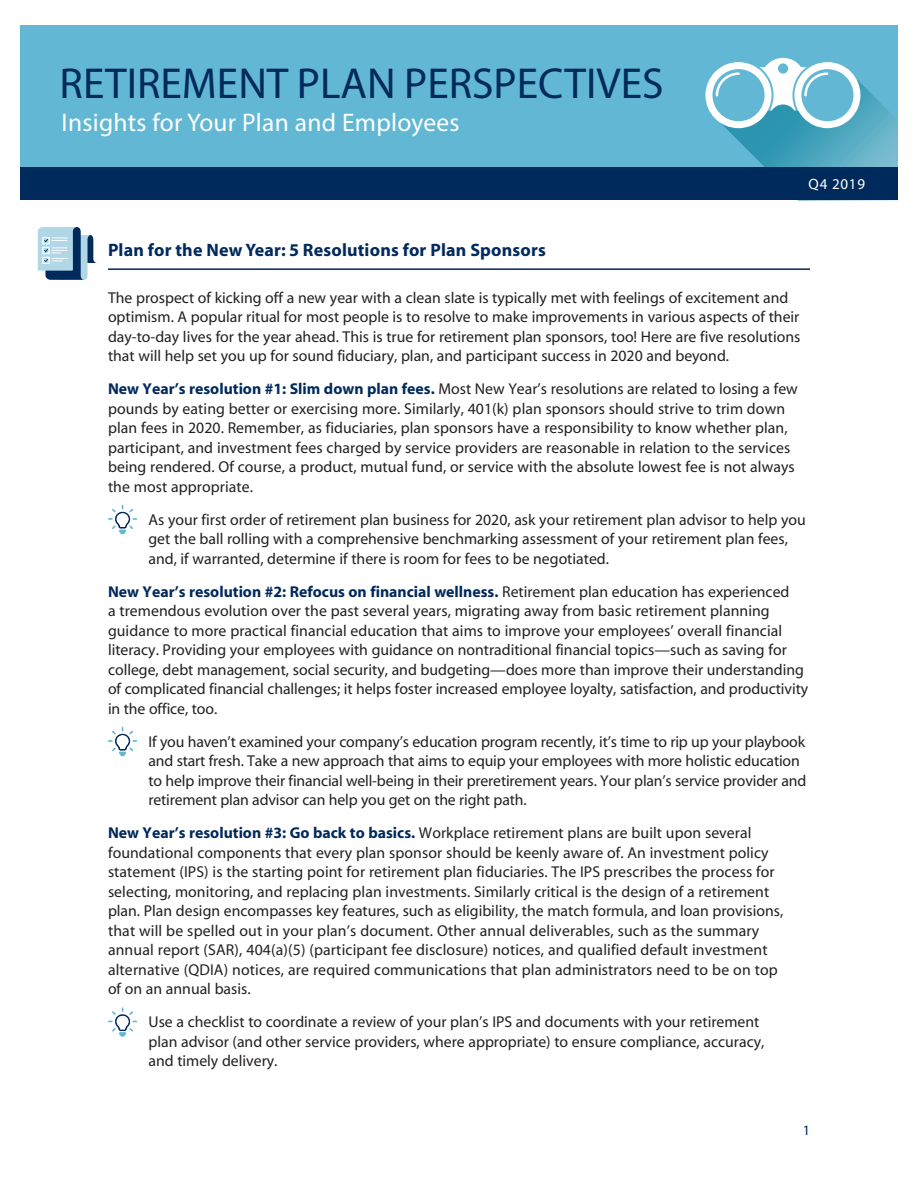
<style>
.page{position:relative;width:918px;height:1188px;background:#fff}
.page>*{position:absolute;margin:0;border:0;box-sizing:border-box;transform-origin:0 0}
.t1{font:43.5px "Myriad Pro";color:#00295c}
.t2{font:25.5px "Myriad Pro";letter-spacing:.01em;color:#fff}
.t3{font:700 18px "Myriad";letter-spacing:.01em;color:#00295c}
.t4{font:15.75px/19.5px "Myriad";color:#231f20}
.t5{font:15px "Myriad";letter-spacing:.05em;color:#fff}
.t6{font:14.25px "Myriad";color:#00295c}
.s1{font-weight:700;color:#00295c}
</style>
<div class="page">
<div style="left:20px;top:26px;width:878px;height:174px;background:#62b8d4"></div>
<svg style="left:705px;top:58px;width:193px;height:109px"></svg>
<div style="left:20px;top:167px;width:878px;height:33px;background:#00295c"></div>
<hr style="left:108px;top:268px;width:702px;height:2px;background:#00295c">
<svg style="left:38px;top:227px;width:59px;height:53px"></svg>
<svg style="left:108px;top:505px;width:29px;height:29px"></svg>
<svg style="left:108px;top:727px;width:29px;height:29px"></svg>
<svg style="left:108px;top:1007px;width:29px;height:30px"></svg>
<h1 class="t1" style="left:60px;top:56px;width:606px">RETIREMENT PLAN PERSPECTIVES</h1>
<h2 class="t2" style="left:61px;top:106px;width:400px">Insights for Your Plan and Employees</h2>
<p class="t5" style="left:809px;top:177px;width:58px">Q4 2019</p>
<p class="t3" style="left:108px;top:241px;width:439px">Plan for the New Year: 5 Resolutions for Plan Sponsors</p>
<p class="t4" style="left:108px;top:289px;width:694px">The prospect of kicking off a new year with a clean slate is typically met with feelings of excitement and optimism. A popular ritual for most people is to resolve to make improvements in various aspects of their day-to-day lives for the year ahead. This is true for retirement plan sponsors, too! Here are five resolutions that will help set you up for sound fiduciary, plan, and participant success in 2020 and beyond.</p>
<p class="t4" style="left:108px;top:380px;width:691px"><span class="s1">New Year’s resolution #1: Slim down plan fees.</span> Most New Year’s resolutions are related to losing a few pounds by eating better or exercising more. Similarly, 401(k) plan sponsors should strive to trim down plan fees in 2020. Remember, as fiduciaries, plan sponsors have a responsibility to know whether plan, participant, and investment fees charged by service providers are reasonable in relation to the services being rendered. Of course, a product, mutual fund, or service with the absolute lowest fee is not always the most appropriate.</p>
<p class="t4" style="left:148px;top:511px;width:659px">As your first order of retirement plan business for 2020, ask your retirement plan advisor to help you get the ball rolling with a comprehensive benchmarking assessment of your retirement plan fees, and, if warranted, determine if there is room for fees to be negotiated.</p>
<p class="t4" style="left:108px;top:583px;width:702px"><span class="s1">New Year’s resolution #2: Refocus on financial wellness.</span> Retirement plan education has experienced<br>a tremendous evolution over the past several years, migrating away from basic retirement planning guidance to more practical financial education that aims to improve your employees’ overall financial literacy. Providing your employees with guidance on nontraditional financial topics—such as saving for college, debt management, social security, and budgeting—does more than improve their understanding of complicated financial challenges; it helps foster increased employee loyalty, satisfaction, and productivity in the office, too.</p>
<p class="t4" style="left:148px;top:733px;width:659px">If you haven’t examined your company’s education program recently, it’s time to rip up your playbook and start fresh. Take a new approach that aims to equip your employees with more holistic education to help improve their financial well-being in their preretirement years. Your plan’s service provider and retirement plan advisor can help you get on the right path.</p>
<p class="t4" style="left:108px;top:824px;width:677px"><span class="s1">New Year’s resolution #3: Go back to basics.</span> Workplace retirement plans are built upon several foundational components that every plan sponsor should be keenly aware of. An investment policy statement (IPS) is the starting point for retirement plan fiduciaries. The IPS prescribes the process for selecting, monitoring, and replacing plan investments. Similarly critical is the design of a retirement plan. Plan design encompasses key features, such as eligibility, the match formula, and loan provisions, that will be spelled out in your plan’s document. Other annual deliverables, such as the summary annual report (SAR), 404(a)(5) (participant fee disclosure) notices, and qualified default investment alternative (QDIA) notices, are required communications that plan administrators need to be on top of on an annual basis.</p>
<p class="t4" style="left:148px;top:1013px;width:617px">Use a checklist to coordinate a review of your plan’s IPS and documents with your retirement plan advisor (and other service providers, where appropriate) to ensure compliance, accuracy, and timely delivery.</p>
<p class="t6" style="left:803px;top:1123px;width:9px">1</p>
</div>
